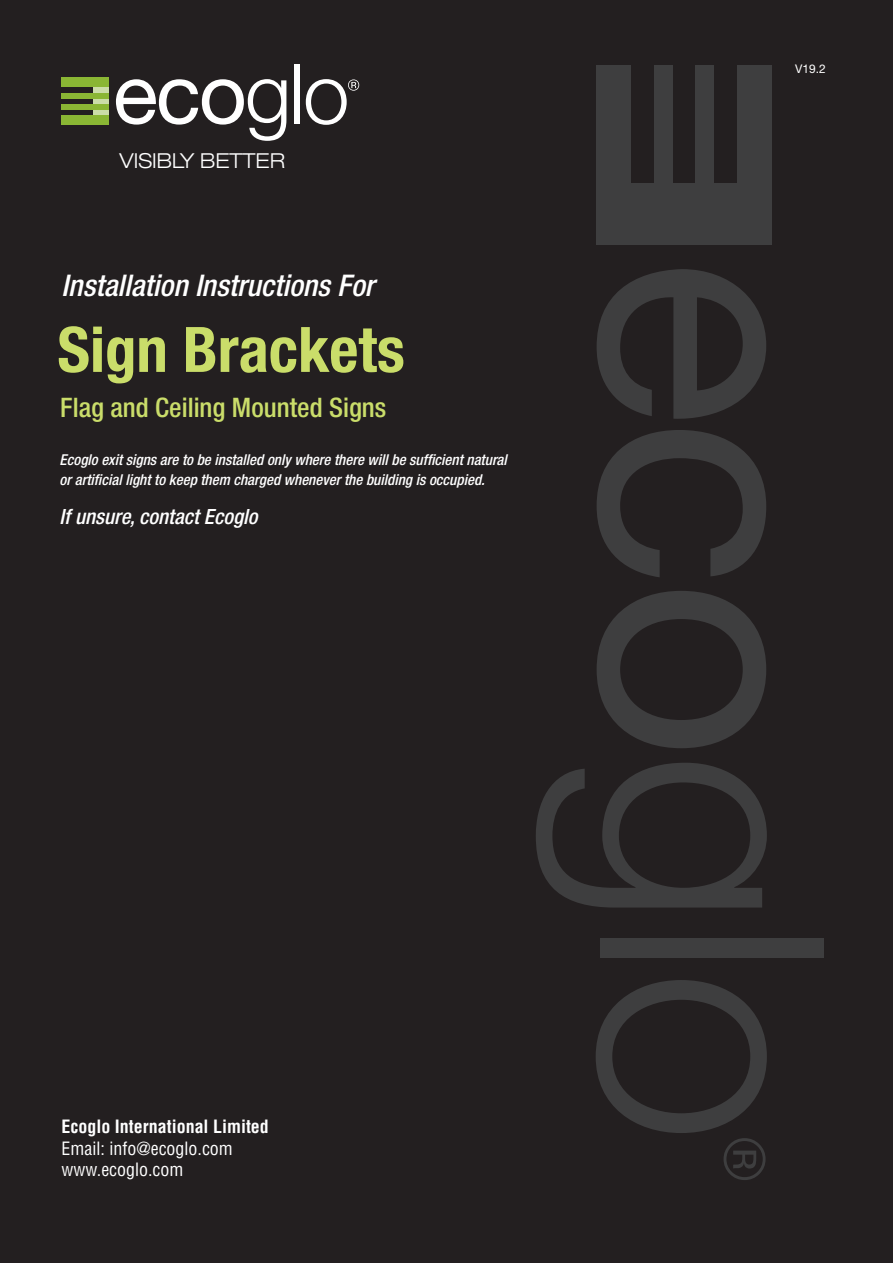
<style>
.page{position:relative;width:893px;height:1263px;background:#231f20}
.page>*{position:absolute;margin:0;border:0;box-sizing:border-box;transform-origin:0 0}
.t1{font:700 condensed 62.7px "Helvetica Neue";color:#cadd6a}
.t2{font:italic 500 condensed 29.85px "Helvetica Neue";color:#fff}
.t3{font:500 condensed 26.85px "Helvetica Neue";color:#cadd6a}
.t4{font:italic 500 condensed 21px "Helvetica Neue";color:#fff}
.t5{font:300 expanded 20.7px "Helvetica Neue";color:#fff}
.t6{font:condensed 18px "Helvetica";color:#fff}
.t7{font:700 condensed 18px "Helvetica";color:#fff}
.t8{font:italic 500 condensed 15px/19.5px "Helvetica Neue";color:#fff}
.t9{font:12px "Helvetica Neue";color:#fff}
</style>
<div class="page">
<div style="left:62px;top:78px;width:47px;height:9px;background:#8ab634"></div>
<div style="left:93px;top:87px;width:16px;height:6px;background:#cbdda7"></div>
<div style="left:93px;top:98px;width:16px;height:6px;background:#cbdda7"></div>
<div style="left:93px;top:109px;width:16px;height:6px;background:#cbdda7"></div>
<div style="left:62px;top:115px;width:47px;height:10px;background:#8ab634"></div>
<div style="left:62px;top:104px;width:47px;height:5px;background:#8ab634"></div>
<div style="left:62px;top:93px;width:47px;height:5px;background:#8ab634"></div>
<svg style="left:116px;top:79px;width:170px;height:62px"></svg>
<div style="left:295px;top:64px;width:5px;height:60px;background:#fff"></div>
<svg style="left:306px;top:79px;width:53px;height:46px"></svg>
<div style="left:737px;top:66px;width:34px;height:176px;background:#3e3e3f"></div>
<div style="left:596px;top:183px;width:175px;height:61px;background:#3e3e3f"></div>
<div style="left:597px;top:66px;width:34px;height:176px;background:#3e3e3f"></div>
<div style="left:654px;top:66px;width:18px;height:176px;background:#3e3e3f"></div>
<div style="left:695px;top:66px;width:19px;height:176px;background:#3e3e3f"></div>
<svg style="left:597px;top:269px;width:169px;height:150px"></svg>
<svg style="left:597px;top:430px;width:169px;height:147px"></svg>
<svg style="left:597px;top:591px;width:169px;height:157px"></svg>
<svg style="left:536px;top:763px;width:231px;height:144px"></svg>
<div style="left:600px;top:938px;width:224px;height:20px;background:#3e3e3f"></div>
<svg style="left:596px;top:980px;width:171px;height:200px"></svg>
<h3 class="t5" style="left:120px;top:148px;width:167px">VISIBLY BETTER</h3>
<p class="t2" style="left:62px;top:267px;width:314px">Installation Instructions For</p>
<p class="t1" style="left:57px;top:312px;width:349px">Sign Brackets</p>
<p class="t3" style="left:60px;top:391px;width:328px">Flag and Ceiling Mounted Signs</p>
<p class="t8" style="left:60px;top:450px;width:449px">Ecoglo exit signs are to be installed only where there will be sufficient natural or artificial light to keep them charged whenever the building is occupied.</p>
<p class="t4" style="left:60px;top:503px;width:200px">If unsure, contact Ecoglo</p>
<p class="t7" style="left:62px;top:1115px;width:209px">Ecoglo International Limited</p>
<p class="t6" style="left:62px;top:1137px;width:173px">Email: info@ecoglo.com</p>
<p class="t6" style="left:62px;top:1159px;width:123px">www.ecoglo.com</p>
<p class="t9" style="left:795px;top:62px;width:32px">V19.2</p>
</div>
